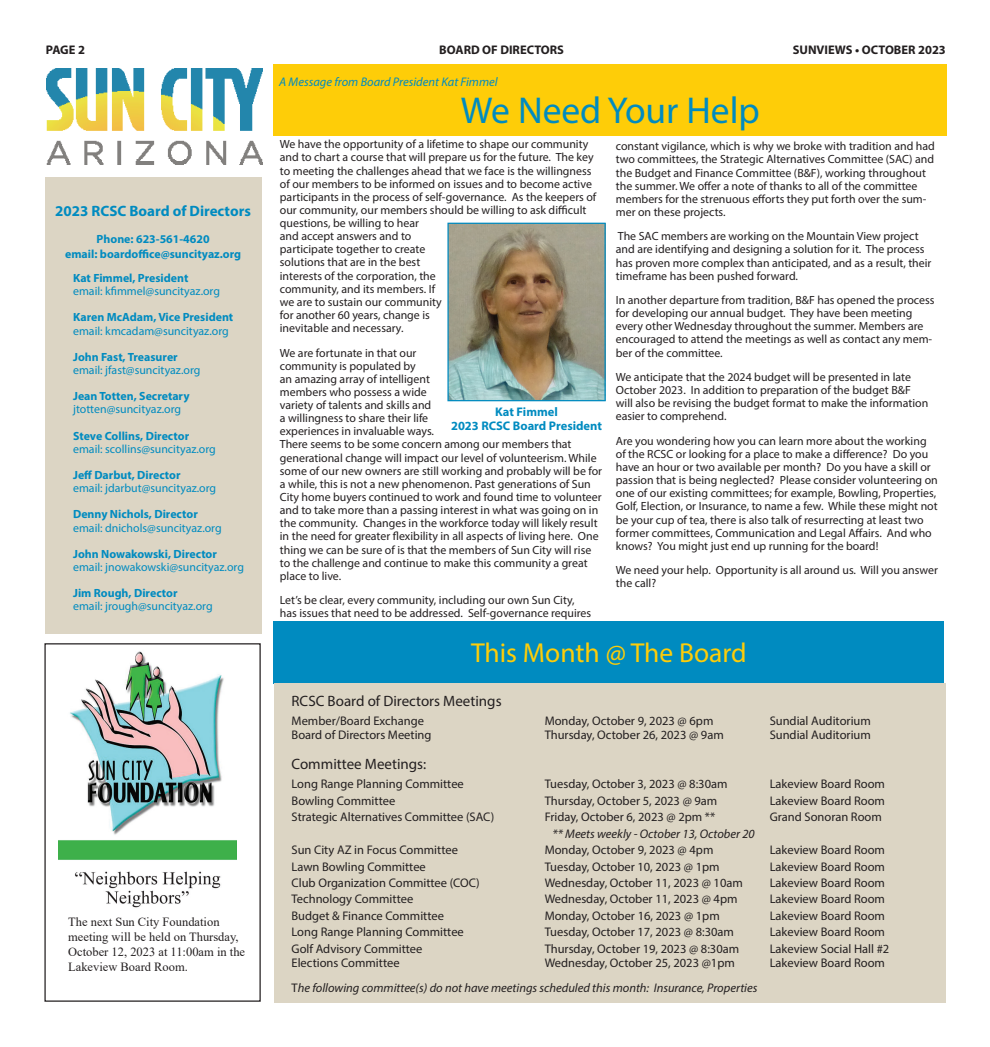
<style>
.page{position:relative;width:990px;height:1047px;background:#fff}
.page>*{position:absolute;margin:0;border:0;box-sizing:border-box;transform-origin:0 0}
.t1{font:37.5px "Myriad Pro";color:#008bc0}
.t2{font:27.5px "Myriad Pro";color:#fecd08}
.t3{font:15px "Myriad Pro";color:#231f20}
.t4{font:700 15px "Myriad Pro";color:#008bc0}
.t5{font:12.5px "Myriad Pro";color:#231f20}
.t6{font:italic 12.5px "Myriad Pro";color:#231f20}
.t7{font:12.5px/15px "Times New Roman";color:#231f20}
.t8{font:700 12.5px "Myriad Pro";color:#231f20}
.t9{font:italic 12.5px "Myriad Pro";color:#008bc0}
.t10{font:700 12.5px/13.8px "Myriad Pro";color:#008bc0;text-align:center}
.t11{font:11.88px/13.1px "Myriad Pro";color:#231f20}
.t12{font:11.88px "Myriad Pro";color:#008bc0}
.t13{font:700 11.88px/15px "Myriad Pro";color:#008bc0;text-align:center}
.s1{font-style:normal}
</style>
<div class="page">
<div style="left:45px;top:177px;width:216px;height:456px;background:#dcd5c4"></div>
<div style="left:44px;top:643px;width:217px;height:358px;border:1px solid #231f20"></div>
<img style="left:59px;top:651px;width:178px;height:257px">
<img style="left:47px;top:68px;width:215px;height:96px">
<div style="left:274px;top:64px;width:673px;height:72px;background:#fecd08"></div>
<div style="left:274px;top:620px;width:670px;height:63px;background:#008bc0"></div>
<img style="left:449px;top:224px;width:155px;height:175px">
<div style="left:447px;top:222px;width:159px;height:179px;border:1px solid #008bc0"></div>
<div style="left:275px;top:683px;width:671px;height:319px;background:#dcd5c4"></div>
<p class="t8" style="left:46px;top:42px;width:41px">PAGE 2</p>
<p class="t8" style="left:439px;top:42px;width:126px">BOARD OF DIRECTORS</p>
<p class="t8" style="left:793px;top:42px;width:155px">SUNVIEWS • OCTOBER 2023</p>
<p class="t4" style="left:55px;top:201px;width:197px">2023 RCSC Board of Directors</p>
<p class="t13" style="left:65px;top:231px;width:178px">Phone: 623-561-4620<br>email: boardoffice@suncityaz.org</p>
<p class="t13" style="left:73px;top:270px;width:117px">Kat Fimmel, President</p>
<p class="t12" style="left:73px;top:284px;width:148px">email: kfimmel@suncityaz.org</p>
<p class="t13" style="left:73px;top:309px;width:162px">Karen McAdam, Vice President</p>
<p class="t12" style="left:73px;top:323px;width:157px">email: kmcadam@suncityaz.org</p>
<p class="t13" style="left:73px;top:349px;width:106px">John Fast, Treasurer</p>
<p class="t12" style="left:73px;top:362px;width:129px">email: jfast@suncityaz.org</p>
<p class="t13" style="left:73px;top:388px;width:118px">Jean Totten, Secretary</p>
<p class="t12" style="left:73px;top:402px;width:110px">jtotten@suncityaz.org</p>
<p class="t13" style="left:73px;top:427px;width:118px">Steve Collins, Director</p>
<p class="t12" style="left:73px;top:441px;width:144px">email: scollins@suncityaz.org</p>
<p class="t13" style="left:73px;top:467px;width:109px">Jeff Darbut, Director</p>
<p class="t12" style="left:73px;top:481px;width:145px">email: jdarbut@suncityaz.org</p>
<p class="t13" style="left:73px;top:506px;width:126px">Denny Nichols, Director</p>
<p class="t12" style="left:73px;top:520px;width:150px">email: dnichols@suncityaz.org</p>
<p class="t13" style="left:73px;top:546px;width:145px">John Nowakowski, Director</p>
<p class="t12" style="left:73px;top:559px;width:172px">email: jnowakowski@suncityaz.org</p>
<p class="t13" style="left:73px;top:585px;width:106px">Jim Rough, Director</p>
<p class="t12" style="left:73px;top:599px;width:141px">email: jrough@suncityaz.org</p>
<p class="t7" style="left:68px;top:913px;width:178px">The next Sun City Foundation meeting will be held on Thursday,<br>October 12, 2023 at 11:00am in the<br>Lakeview Board Room.</p>
<p class="t9" style="left:279px;top:74px;width:220px">A Message from Board President Kat Fimmel</p>
<h1 class="t1" style="left:461px;top:87px;width:301px">We Need Your Help</h1>
<p class="t11" style="left:280px;top:137px;width:318px">We have the opportunity of a lifetime to shape our community and to chart a course that will prepare us for the future. The key to meeting the challenges ahead that we face is the willingness of our members to be informed on issues and to become active participants in the process of self-governance. As the keepers of our community, our members should be willing to ask difficult questions, be willing to hear<br>and accept answers and to<br>participate together to create<br>solutions that are in the best<br>interests of the corporation, the<br>community, and its members. If<br>we are to sustain our community<br>for another 60 years, change is<br>inevitable and necessary.</p>
<p class="t11" style="left:280px;top:346px;width:324px">We are fortunate in that our<br>community is populated by<br>an amazing array of intelligent<br>members who possess a wide<br>variety of talents and skills and<br>a willingness to share their life<br>experiences in invaluable ways.<br>There seems to be some concern among our members that generational change will impact our level of volunteerism. While some of our new owners are still working and probably will be for a while, this is not a new phenomenon. Past generations of Sun City home buyers continued to work and found time to volunteer and to take more than a passing interest in what was going on in the community. Changes in the workforce today will likely result in the need for greater flexibility in all aspects of living here. One thing we can be sure of is that the members of Sun City will rise to the challenge and continue to make this community a great place to live.</p>
<p class="t11" style="left:280px;top:593px;width:313px">Let’s be clear, every community, including our own Sun City, has issues that need to be addressed. Self-governance requires</p>
<h2 class="t2" style="left:471px;top:636px;width:277px">This Month @ The Board</h2>
<p class="t11" style="left:616px;top:139px;width:321px">constant vigilance, which is why we broke with tradition and had two committees, the Strategic Alternatives Committee (SAC) and the Budget and Finance Committee (B&amp;F), working throughout the summer. We offer a note of thanks to all of the committee members for the strenuous efforts they put forth over the sum&shy;mer on these projects.</p>
<p class="t11" style="left:616px;top:229px;width:317px">The SAC members are working on the Mountain View project and are identifying and designing a solution for it. The process has proven more complex than anticipated, and as a result, their timeframe has been pushed forward.</p>
<p class="t11" style="left:616px;top:293px;width:320px">In another departure from tradition, B&amp;F has opened the process for developing our annual budget. They have been meeting every other Wednesday throughout the summer. Members are encouraged to attend the meetings as well as contact any mem&shy;ber of the committee.</p>
<p class="t11" style="left:616px;top:370px;width:314px">We anticipate that the 2024 budget will be presented in late October 2023. In addition to preparation of the budget B&amp;F will also be revising the budget format to make the information easier to comprehend.</p>
<p class="t11" style="left:616px;top:434px;width:324px">Are you wondering how you can learn more about the working of the RCSC or looking for a place to make a difference? Do you have an hour or two available per month? Do you have a skill or passion that is being neglected? Please consider volunteering on one of our existing committees; for example, Bowling, Properties, Golf, Election, or Insurance, to name a few. While these might not be your cup of tea, there is also talk of resurrecting at least two former committees, Communication and Legal Affairs. And who knows? You might just end up running for the board!</p>
<p class="t11" style="left:616px;top:563px;width:324px">We need your help. Opportunity is all around us. Will you answer the call?</p>
<p class="t10" style="left:451px;top:405px;width:152px">Kat Fimmel<br>2023 RCSC Board President</p>
<p class="t3" style="left:292px;top:691px;width:212px">RCSC Board of Directors Meetings</p>
<p class="t5" style="left:292px;top:713px;width:134px">Member/Board Exchange</p>
<p class="t5" style="left:545px;top:713px;width:170px">Monday, October 9, 2023 @ 6pm</p>
<p class="t5" style="left:770px;top:713px;width:103px">Sundial Auditorium</p>
<p class="t5" style="left:292px;top:726px;width:142px">Board of Directors Meeting</p>
<p class="t5" style="left:545px;top:726px;width:181px">Thursday, October 26, 2023 @ 9am</p>
<p class="t5" style="left:770px;top:726px;width:103px">Sundial Auditorium</p>
<p class="t3" style="left:292px;top:754px;width:136px">Committee Meetings:</p>
<p class="t5" style="left:292px;top:776px;width:174px">Long Range Planning Committee</p>
<p class="t5" style="left:545px;top:776px;width:184px">Tuesday, October 3, 2023 @ 8:30am</p>
<p class="t5" style="left:770px;top:776px;width:117px">Lakeview Board Room</p>
<p class="t5" style="left:292px;top:792px;width:105px">Bowling Committee</p>
<p class="t5" style="left:545px;top:792px;width:174px">Thursday, October 5, 2023 @ 9am</p>
<p class="t5" style="left:770px;top:792px;width:117px">Lakeview Board Room</p>
<p class="t5" style="left:292px;top:809px;width:204px">Strategic Alternatives Committee (SAC)</p>
<p class="t5" style="left:545px;top:809px;width:172px">Friday, October 6, 2023 @ 2pm **</p>
<p class="t5" style="left:770px;top:809px;width:114px">Grand Sonoran Room</p>
<p class="t6" style="left:553px;top:825px;width:204px">** Meets weekly - October 13, October 20</p>
<p class="t5" style="left:292px;top:842px;width:168px">Sun City AZ in Focus Committee</p>
<p class="t5" style="left:545px;top:842px;width:170px">Monday, October 9, 2023 @ 4pm</p>
<p class="t5" style="left:770px;top:842px;width:117px">Lakeview Board Room</p>
<p class="t5" style="left:292px;top:858px;width:136px">Lawn Bowling Committee</p>
<p class="t5" style="left:545px;top:858px;width:176px">Tuesday, October 10, 2023 @ 1pm</p>
<p class="t5" style="left:770px;top:858px;width:117px">Lakeview Board Room</p>
<p class="t5" style="left:292px;top:874px;width:190px">Club Organization Committee (COC)</p>
<p class="t5" style="left:545px;top:874px;width:200px">Wednesday, October 11, 2023 @ 10am</p>
<p class="t5" style="left:770px;top:874px;width:117px">Lakeview Board Room</p>
<p class="t5" style="left:292px;top:891px;width:123px">Technology Committee</p>
<p class="t5" style="left:545px;top:891px;width:194px">Wednesday, October 11, 2023 @ 4pm</p>
<p class="t5" style="left:770px;top:891px;width:117px">Lakeview Board Room</p>
<p class="t5" style="left:292px;top:907px;width:154px">Budget &amp; Finance Committee</p>
<p class="t5" style="left:545px;top:907px;width:177px">Monday, October 16, 2023 @ 1pm</p>
<p class="t5" style="left:770px;top:907px;width:117px">Lakeview Board Room</p>
<p class="t5" style="left:292px;top:924px;width:174px">Long Range Planning Committee</p>
<p class="t5" style="left:545px;top:924px;width:191px">Tuesday, October 17, 2023 @ 8:30am</p>
<p class="t5" style="left:770px;top:924px;width:117px">Lakeview Board Room</p>
<p class="t5" style="left:292px;top:940px;width:132px">Golf Advisory Committee</p>
<p class="t5" style="left:545px;top:940px;width:196px">Thursday, October 19, 2023 @ 8:30am</p>
<p class="t5" style="left:770px;top:940px;width:121px">Lakeview Social Hall #2</p>
<p class="t5" style="left:292px;top:954px;width:110px">Elections Committee</p>
<p class="t5" style="left:545px;top:954px;width:192px">Wednesday, October 25, 2023 @1pm</p>
<p class="t5" style="left:770px;top:954px;width:117px">Lakeview Board Room</p>
<p class="t6" style="left:292px;top:979px;width:467px"><span class="s1">T</span>he following committee(s) do not have meetings scheduled this month: Insurance, Properties</p>
</div>
